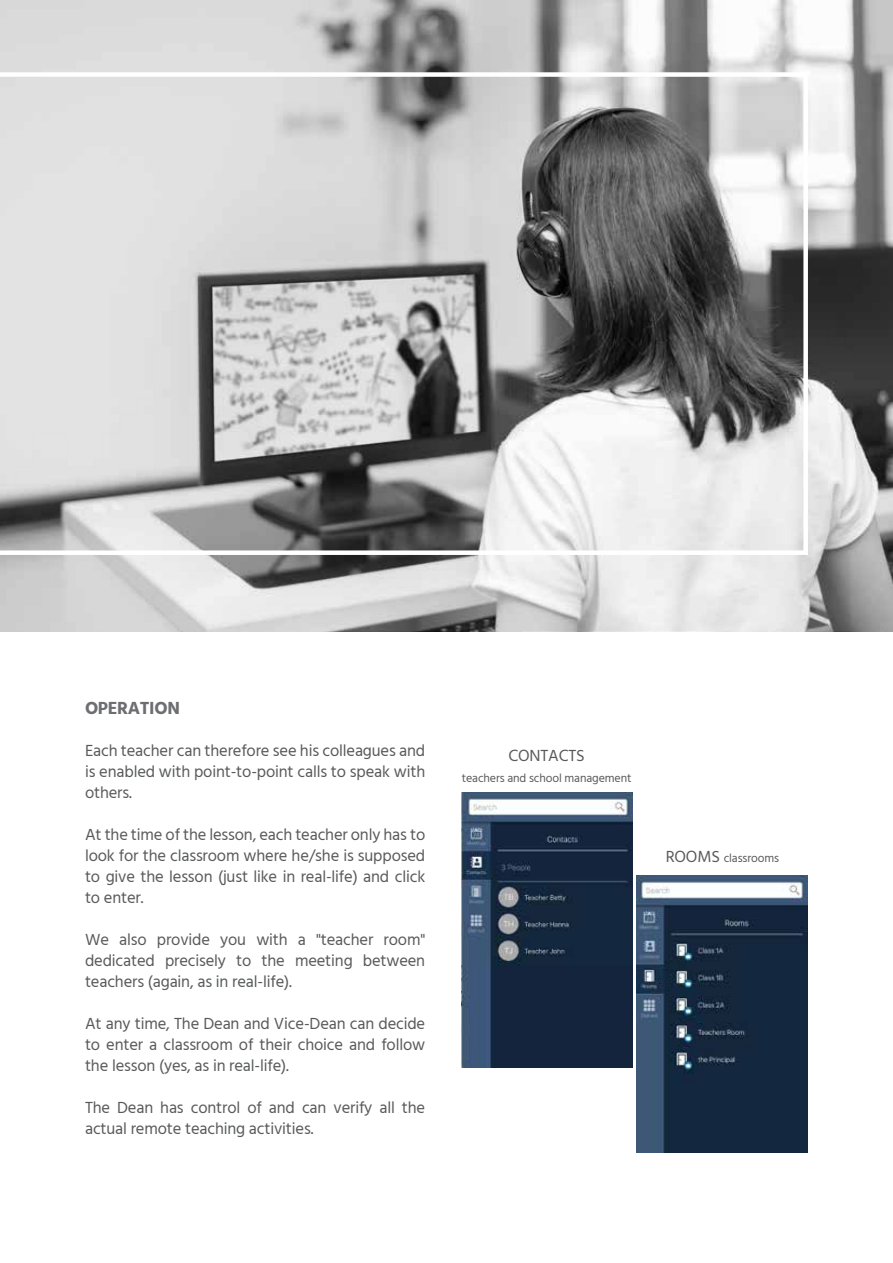
<style>
.page{position:relative;width:893px;height:1263px;background:#fff}
.page>*{position:absolute;margin:0;border:0;box-sizing:border-box;transform-origin:0 0}
.t1{font:700 18px "Hind";letter-spacing:-.02em;color:#6d6e71}
.t2{font:16.5px/21px "Hind";letter-spacing:-.01em;color:#58595b;text-align:justify}
.t3{font:12px "Hind";letter-spacing:-.01em;color:#58595b}
.s1{font-size:16.5px}
</style>
<div class="page">
<hr style="left:0;top:631px;width:1px;height:632px;background:#000">
<svg style="left:0;top:695px;width:1px;height:483px"></svg>
<img style="left:637px;top:875px;width:171px;height:278px">
<img style="left:461px;top:792px;width:171px;height:275px">
<svg style="left:0;top:0;width:893px;height:631px"></svg>
<svg style="left:0;top:72px;width:808px;height:483px"></svg>
<p class="t1" style="left:85px;top:697px;width:96px">OPERATION</p>
<p class="t2" style="left:85px;top:741px;width:342px">Each teacher can therefore see his colleagues and is enabled with point-to-point calls to speak with others.</p>
<p class="t2" style="left:85px;top:825px;width:342px">At the time of the lesson, each teacher only has to look for the classroom where he/she is supposed to give the lesson (just like in real-life) and click to enter.</p>
<p class="t2" style="left:85px;top:930px;width:342px">We also provide you with a "teacher room" dedicated precisely to the meeting between teachers (again, as in real-life).</p>
<p class="t2" style="left:85px;top:1014px;width:342px">At any time, The Dean and Vice-Dean can decide to enter a classroom of their choice and follow the lesson (yes, as in real-life).</p>
<p class="t2" style="left:85px;top:1098px;width:342px">The Dean has control of and can verify all the actual remote teaching activities.</p>
<p class="t2" style="left:508px;top:746px;width:78px">CONTACTS</p>
<p class="t3" style="left:462px;top:770px;width:171px">teachers and school management</p>
<p class="t3" style="left:666px;top:849px;width:115px"><span class="s1">ROOMS</span> classrooms</p>
</div>
